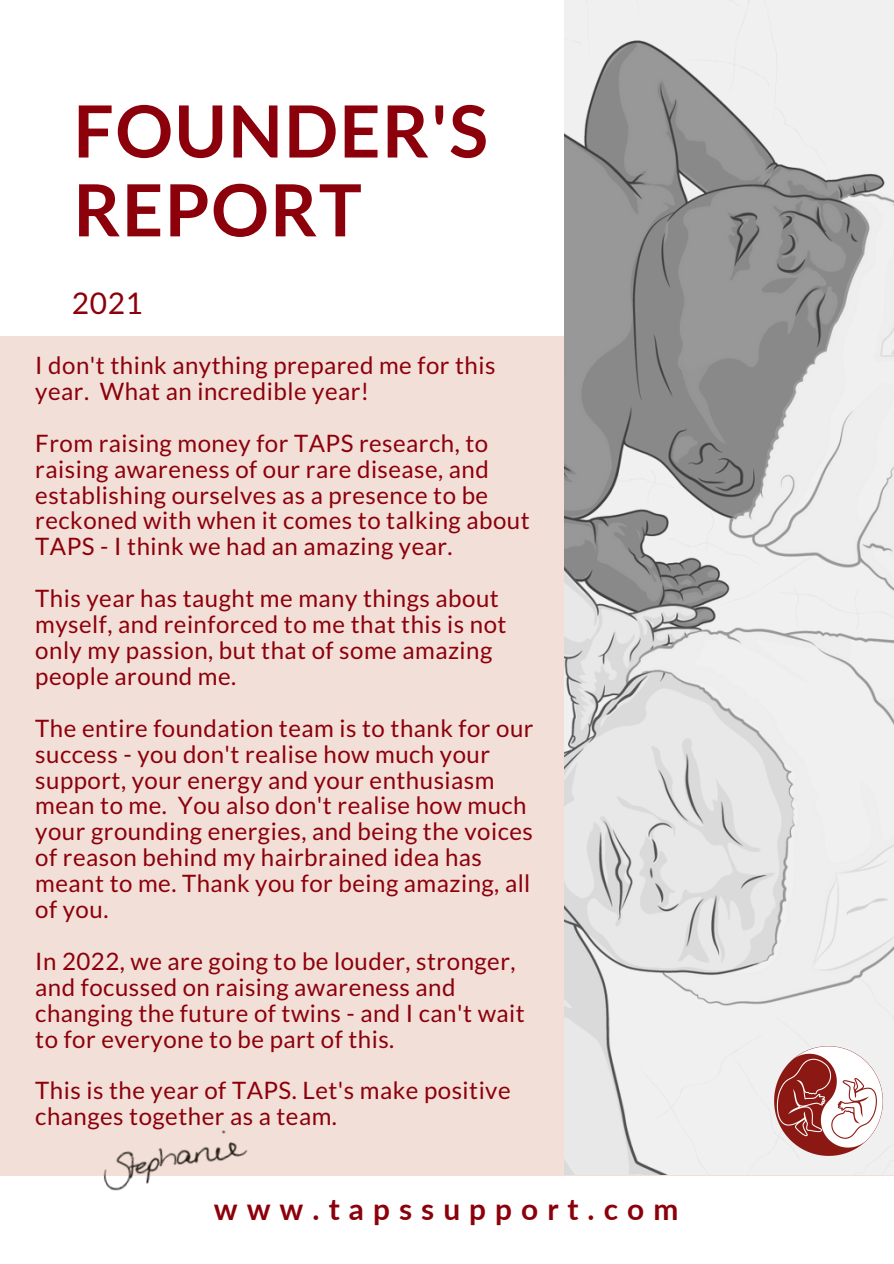
<style>
.page{position:relative;width:894px;height:1264px;background:#fff}
.page>*{position:absolute;margin:0;border:0;box-sizing:border-box;transform-origin:0 0}
.t1{font:700 72px/78.8px "Lato";letter-spacing:.02em;color:#8c000b}
.t2{font:700 29.85px "Lato";letter-spacing:.305em;color:#8c000b}
.t3{font:29.85px "Lato";color:#8c000b}
.t4{font:24px/26px "Lato";letter-spacing:.02em;color:#8c000b}
</style>
<div class="page">
<div style="left:0;top:336px;width:893px;height:839px;background:#f2dfd7"></div>
<img style="left:564px;top:0;width:329px;height:1174px">
<img style="left:773px;top:1045px;width:110px;height:111px">
<img style="left:72px;top:1130px;width:217px;height:61px">
<p class="t1" style="left:73px;top:90px;width:416px">FOUNDER'S<br>REPORT</p>
<p class="t3" style="left:72px;top:285px;width:72px">2021</p>
<p class="t4" style="left:35px;top:352px;width:461px">I don't think anything prepared me for this year. What an incredible year!</p>
<p class="t4" style="left:35px;top:429px;width:496px">From raising money for TAPS research, to raising awareness of our rare disease, and establishing ourselves as a presence to be reckoned with when it comes to talking about TAPS - I think we had an amazing year.</p>
<p class="t4" style="left:35px;top:585px;width:472px">This year has taught me many things about myself, and reinforced to me that this is not only my passion, but that of some amazing people around me.</p>
<p class="t4" style="left:35px;top:714px;width:499px">The entire foundation team is to thank for our success - you don't realise how much your support, your energy and your enthusiasm mean to me. You also don't realise how much your grounding energies, and being the voices of reason behind my hairbrained idea has meant to me. Thank you for being amazing, all of you.</p>
<p class="t4" style="left:35px;top:947px;width:491px">In 2022, we are going to be louder, stronger, and focussed on raising awareness and changing the future of twins - and I can't wait to for everyone to be part of this.</p>
<p class="t4" style="left:35px;top:1077px;width:476px">This is the year of TAPS. Let's make positive changes together as a team.</p>
<p class="t2" style="left:214px;top:1190px;width:466px">www.tapssupport.com</p>
</div>
